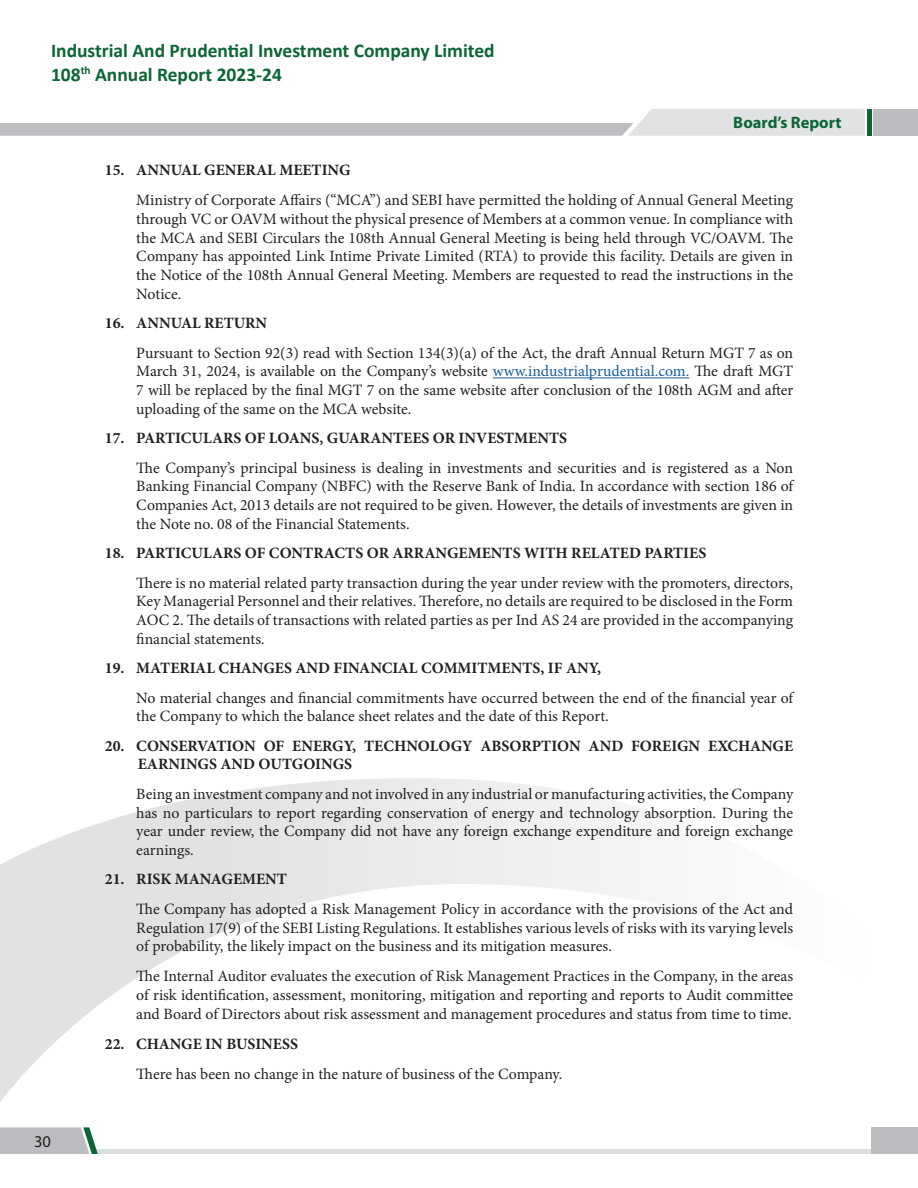
<style>
.page{position:relative;width:918px;height:1188px;background:#fff}
.page>*{position:absolute;margin:0;border:0;box-sizing:border-box;transform-origin:0 0}
.t1{font:700 19.5px/23.4px "Calibri";color:#0c6535}
.t2{font:700 16.5px "Myriad Pro";color:#0c6535}
.t3{font:16.5px "Myriad Pro";color:#231f20}
.t4{font:15.75px/18.8px "Minion Pro";letter-spacing:-.005em;color:#231f20;text-align:justify}
.t5{font:700 15.75px/18.8px "Minion Pro";color:#231f20}
.s1{color:#175d9e}
</style>
<div class="page">
<svg style="left:0;top:778px;width:651px;height:324px"></svg>
<hr style="left:867px;top:109px;width:4px;height:27px;background:#0c6535">
<svg style="left:0;top:109px;width:865px;height:27px"></svg>
<div style="left:873px;top:109px;width:45px;height:27px;background:#bcbdc0"></div>
<div style="left:96px;top:1149px;width:822px;height:5px;background:#dcdddf"></div>
<svg style="left:0;top:1127px;width:98px;height:27px;background:#b7bdbc"></svg>
<div style="left:871px;top:1127px;width:47px;height:27px;background:#bcbdc0"></div>
<hr style="left:493px;top:378px;width:196px;height:1px;background:#175d9e">
<p class="t1" style="left:51px;top:39px;width:445px">Industrial And Prudential Investment Company Limited<br>108<sup>th</sup> Annual Report 2023-24</p>
<p class="t2" style="left:733px;top:114px;width:110px">Board’s Report</p>
<p class="t3" style="left:34px;top:1131px;width:18px">30</p>
<p class="t5" style="left:105px;top:160px;width:247px">15. ANNUAL GENERAL MEETING</p>
<p class="t4" style="left:136px;top:191px;width:658px">Ministry of Corporate Affairs (“MCA”) and SEBI have permitted the holding of Annual General Meeting through VC or OAVM without the physical presence of Members at a common venue. In compliance with the MCA and SEBI Circulars the 108th Annual General Meeting is being held through VC/OAVM. The Company has appointed Link Intime Private Limited (RTA) to provide this facility. Details are given in the Notice of the 108th Annual General Meeting. Members are requested to read the instructions in the Notice.</p>
<p class="t5" style="left:105px;top:314px;width:164px">16. ANNUAL RETURN</p>
<p class="t4" style="left:136px;top:343px;width:658px">Pursuant to Section 92(3) read with Section 134(3)(a) of the Act, the draft Annual Return MGT 7 as on March 31, 2024, is available on the Company’s website <span class="s1">www.industrialprudential.com.</span> The draft MGT 7 will be replaced by the final MGT 7 on the same website after conclusion of the 108th AGM and after uploading of the same on the MCA website.</p>
<p class="t5" style="left:105px;top:429px;width:464px">17. PARTICULARS OF LOANS, GUARANTEES OR INVESTMENTS</p>
<p class="t4" style="left:136px;top:458px;width:658px">The Company’s principal business is dealing in investments and securities and is registered as a Non Banking Financial Company (NBFC) with the Reserve Bank of India. In accordance with section 186 of Companies Act, 2013 details are not required to be given. However, the details of investments are given in the Note no. 08 of the Financial Statements.</p>
<p class="t5" style="left:105px;top:544px;width:603px">18. PARTICULARS OF CONTRACTS OR ARRANGEMENTS WITH RELATED PARTIES</p>
<p class="t4" style="left:136px;top:573px;width:658px">There is no material related party transaction during the year under review with the promoters, directors, Key Managerial Personnel and their relatives. Therefore, no details are required to be disclosed in the Form AOC 2. The details of transactions with related parties as per Ind AS 24 are provided in the accompanying financial statements.</p>
<p class="t5" style="left:105px;top:659px;width:498px">19. MATERIAL CHANGES AND FINANCIAL COMMITMENTS, IF ANY,</p>
<p class="t4" style="left:136px;top:688px;width:658px">No material changes and financial commitments have occurred between the end of the financial year of the Company to which the balance sheet relates and the date of this Report.</p>
<p class="t5" style="left:138px;top:736px;width:657px;text-indent:-33px">20. CONSERVATION OF ENERGY, TECHNOLOGY ABSORPTION AND FOREIGN EXCHANGE<br>EARNINGS AND OUTGOINGS</p>
<p class="t4" style="left:136px;top:785px;width:658px">Being an investment company and not involved in any industrial or manufacturing activities, the Company has no particulars to report regarding conservation of energy and technology absorption. During the year under review, the Company did not have any foreign exchange expenditure and foreign exchange earnings.</p>
<p class="t5" style="left:105px;top:870px;width:184px">21. RISK MANAGEMENT</p>
<p class="t4" style="left:136px;top:900px;width:658px">The Company has adopted a Risk Management Policy in accordance with the provisions of the Act and Regulation 17(9) of the SEBI Listing Regulations. It establishes various levels of risks with its varying levels of probability, the likely impact on the business and its mitigation measures.</p>
<p class="t4" style="left:136px;top:966px;width:658px">The Internal Auditor evaluates the execution of Risk Management Practices in the Company, in the areas of risk identification, assessment, monitoring, mitigation and reporting and reports to Audit committee and Board of Directors about risk assessment and management procedures and status from time to time.</p>
<p class="t5" style="left:105px;top:1035px;width:195px">22. CHANGE IN BUSINESS</p>
<p class="t4" style="left:136px;top:1065px;width:427px">There has been no change in the nature of business of the Company.</p>
</div>
